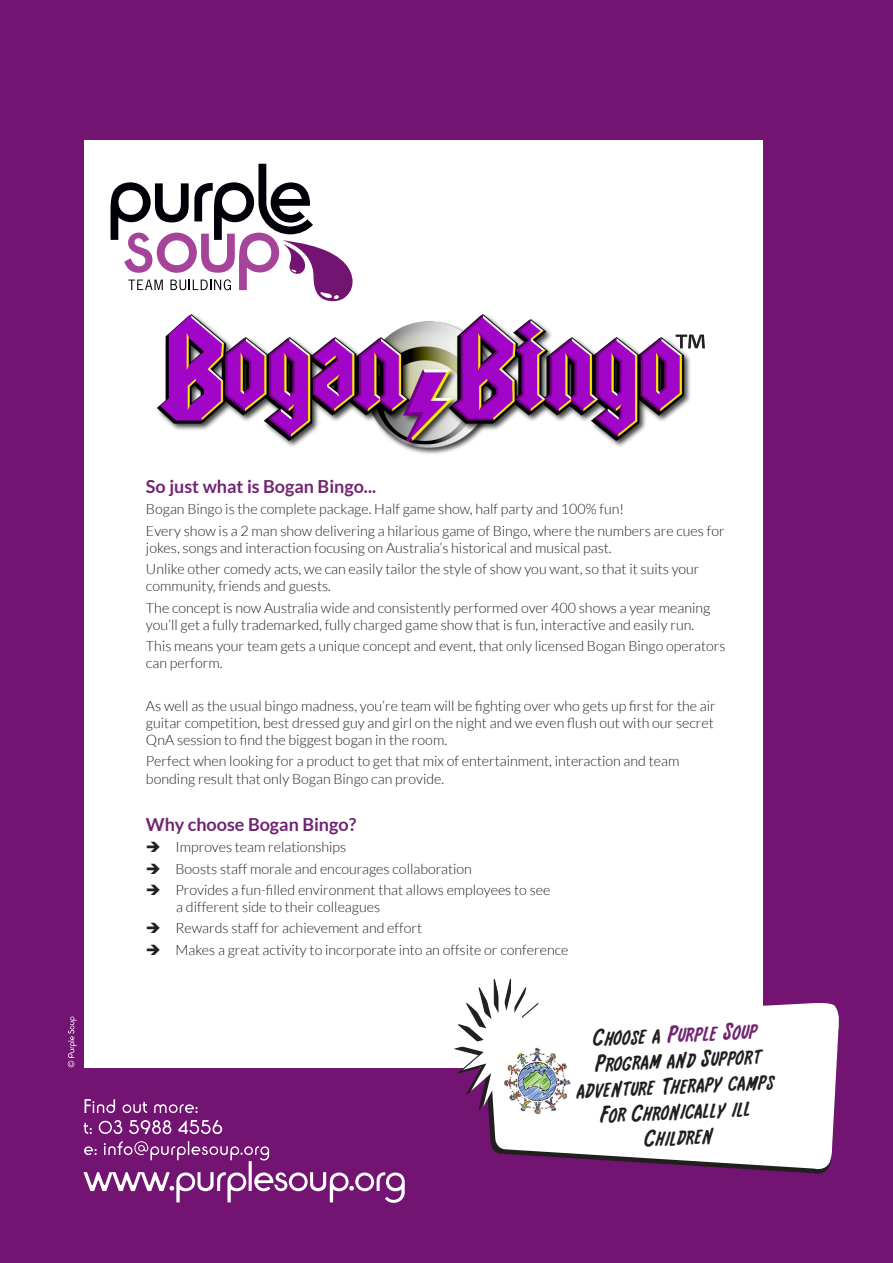
<style>
.page{position:relative;width:893px;height:1263px;background:#731372}
.page>*{position:absolute;margin:0;border:0;box-sizing:border-box;transform-origin:0 0}
.t1{font:51px "Myriad Pro";color:#231f20}
.t2{font:23.25px/25.7px "International Super Hero";color:#231f20;text-align:center}
.t3{font:700 18px "Lato";color:#712571}
.t4{font:300 14.25px/17.1px "Lato";color:#231f20}
.s1{color:#712571}
</style>
<div class="page">
<div style="left:84px;top:140px;width:679px;height:927px;background:#fff"></div>
<svg style="left:68px;top:1016px;width:9px;height:51px"></svg>
<svg style="left:83px;top:1141px;width:322px;height:62px;background:#893989"></svg>
<svg style="left:84px;top:1120px;width:138px;height:14px;background:#9a569a"></svg>
<svg style="left:85px;top:1099px;width:113px;height:14px;background:#904590"></svg>
<svg style="left:111px;top:164px;width:220px;height:127px"></svg>
<svg style="left:453px;top:1024px;width:386px;height:150px;background:#823381"></svg>
<svg style="left:460px;top:977px;width:381px;height:194px"></svg>
<img style="left:498px;top:1043px;width:80px;height:78px">
<img style="left:153px;top:253px;width:538px;height:201px">
<p class="t1" style="left:674px;top:320px;width:33px">™</p>
<p class="t3" style="left:146px;top:476px;width:232px">So just what is Bogan Bingo...</p>
<p class="t4" style="left:146px;top:501px;width:480px">Bogan Bingo is the complete package. Half game show, half party and 100% fun!</p>
<p class="t4" style="left:146px;top:522px;width:580px">Every show is a 2 man show delivering a hilarious game of Bingo, where the numbers are cues for jokes, songs and interaction focusing on Australia’s historical and musical past.</p>
<p class="t4" style="left:146px;top:561px;width:555px">Unlike other comedy acts, we can easily tailor the style of show you want, so that it suits your community, friends and guests.</p>
<p class="t4" style="left:146px;top:599px;width:566px">The concept is now Australia wide and consistently performed over 400 shows a year meaning you’ll get a fully trademarked, fully charged game show that is fun, interactive and easily run.</p>
<p class="t4" style="left:146px;top:637px;width:581px">This means your team gets a unique concept and event, that only licensed Bogan Bingo operators can perform.</p>
<p class="t4" style="left:146px;top:697px;width:571px">As well as the usual bingo madness, you’re team will be fighting over who gets up first for the air guitar competition, best dressed guy and girl on the night and we even flush out with our secret<br>QnA session to find the biggest bogan in the room.</p>
<p class="t4" style="left:146px;top:753px;width:535px">Perfect when looking for a product to get that mix of entertainment, interaction and team bonding result that only Bogan Bingo can provide.</p>
<p class="t3" style="left:146px;top:814px;width:212px">Why choose Bogan Bingo?</p>
<p class="t4" style="left:146px;top:838px;width:202px">➔ Improves team relationships</p>
<p class="t4" style="left:146px;top:860px;width:327px">➔ Boosts staff morale and encourages collaboration</p>
<p class="t4" style="left:176px;top:881px;width:376px;text-indent:-30px">➔ Provides a fun-filled environment that allows employees to see a different side to their colleagues</p>
<p class="t4" style="left:146px;top:920px;width:278px">➔ Rewards staff for achievement and effort</p>
<p class="t4" style="left:146px;top:941px;width:424px">➔ Makes a great activity to incorporate into an offsite or conference</p>
<h2 class="t2" style="left:573px;top:1027px;width:199px;rotate:-3deg">Choose a <span class="s1">Purple Soup<br></span>Program and Support adventure Therapy camps<br>For Chronically ill<br>Children</h2>
</div>
